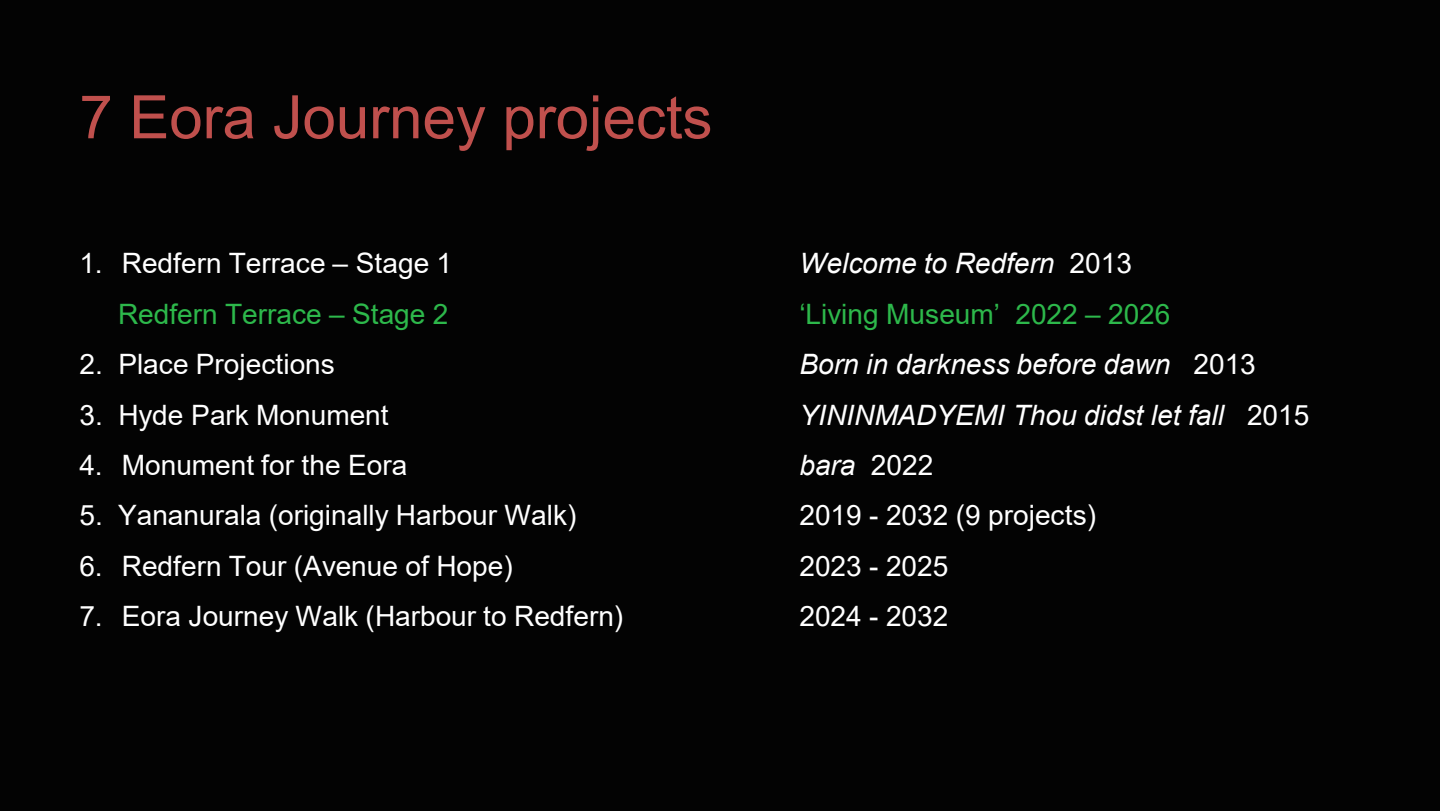
<style>
.page{position:relative;width:1440px;height:811px;background:#030303}
.page>*{position:absolute;margin:0;border:0;box-sizing:border-box;transform-origin:0 0}
.t1{font:60px "Arial";color:#c0504d}
.t2{font:28px "Arial";color:#fff}
.t3{font:italic 28px "Arial";color:#fff}
.t4{font:28px "Arial";color:#2db84b}
.s1{font-style:normal}
</style>
<div class="page">
<h2 class="t1" style="left:79px;top:76px;width:635px">7 Eora Journey projects</h2>
<p class="t2" style="left:79px;top:244px;width:374px">1. Redfern Terrace – Stage 1</p>
<p class="t3" style="left:799px;top:245px;width:334px">Welcome to Redfern <span class="s1">2013</span></p>
<p class="t4" style="left:118px;top:295px;width:332px">Redfern Terrace – Stage 2</p>
<p class="t4" style="left:799px;top:295px;width:373px">‘Living Museum’ 2022 – 2026</p>
<p class="t2" style="left:79px;top:345px;width:257px">2. Place Projections</p>
<p class="t3" style="left:799px;top:346px;width:458px">Born in darkness before dawn <span class="s1">2013</span></p>
<p class="t2" style="left:79px;top:396px;width:311px">3. Hyde Park Monument</p>
<p class="t3" style="left:799px;top:397px;width:511px">YININMADYEMI Thou didst let fall <span class="s1">2015</span></p>
<p class="t2" style="left:79px;top:446px;width:330px">4. Monument for the Eora</p>
<p class="t3" style="left:799px;top:447px;width:135px">bara <span class="s1">2022</span></p>
<p class="t2" style="left:79px;top:496px;width:499px">5. Yananurala (originally Harbour Walk)</p>
<p class="t2" style="left:799px;top:496px;width:298px">2019 - 2032 (9 projects)</p>
<p class="t2" style="left:79px;top:547px;width:435px">6. Redfern Tour (Avenue of Hope)</p>
<p class="t2" style="left:799px;top:547px;width:151px">2023 - 2025</p>
<p class="t2" style="left:79px;top:597px;width:545px">7. Eora Journey Walk (Harbour to Redfern)</p>
<p class="t2" style="left:799px;top:597px;width:151px">2024 - 2032</p>
</div>
